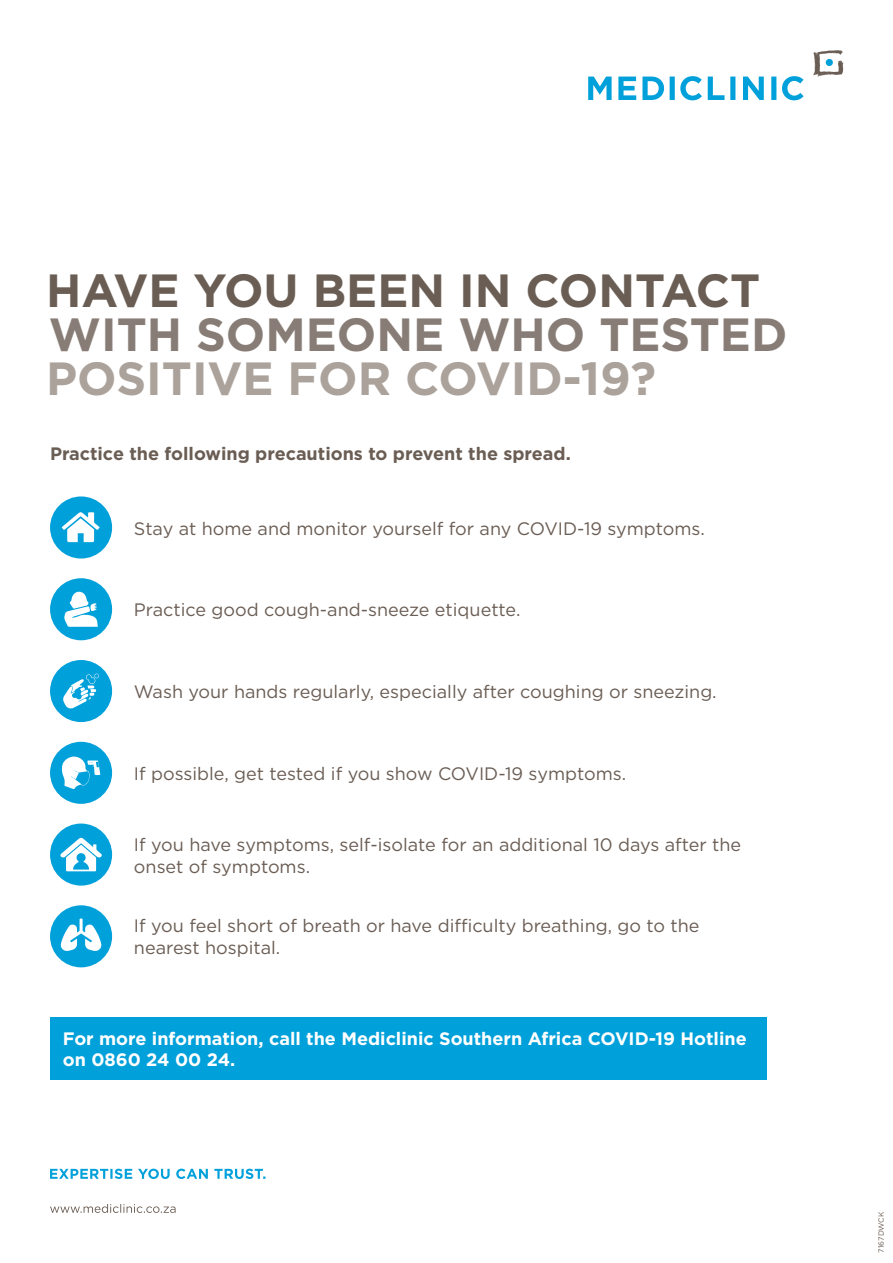
<style>
.page{position:relative;width:893px;height:1263px;background:#fff}
.page>*{position:absolute;margin:0;border:0;box-sizing:border-box;transform-origin:0 0}
.t1{font:700 46.5px "Gotham";color:#6a5d54}
.t2{font:700 46.5px "Gotham";color:#887d76}
.t3{font:700 46.5px "Gotham";color:#aba29b}
.t4{font:18px/21.6px "Gotham";color:#6a5d54}
.t5{font:700 18px/21.6px "Gotham";color:#fff}
.t6{font:700 18px "Gotham";color:#6a5d54}
.t7{font:7.5px "Gotham";color:#6a5d54}
</style>
<div class="page">
<svg style="left:50px;top:1169px;width:215px;height:10px"></svg>
<svg style="left:50px;top:1204px;width:126px;height:9px"></svg>
<svg style="left:813px;top:50px;width:30px;height:27px"></svg>
<svg style="left:588px;top:76px;width:216px;height:24px"></svg>
<div style="left:826px;top:59px;width:7px;height:7px;background:#00a0da;border-radius:50%"></div>
<div style="left:50px;top:1017px;width:716px;height:62px;background:#00a0da"></div>
<div style="left:50px;top:496px;width:62px;height:62px;background:#00a0da;border-radius:50%"></div>
<svg style="left:62px;top:512px;width:37px;height:30px"></svg>
<div style="left:50px;top:742px;width:62px;height:62px;background:#00a0da;border-radius:50%"></div>
<svg style="left:61px;top:756px;width:39px;height:33px"></svg>
<div style="left:50px;top:660px;width:62px;height:62px;background:#00a0da;border-radius:50%"></div>
<svg style="left:63px;top:674px;width:36px;height:35px"></svg>
<div style="left:50px;top:578px;width:62px;height:62px;background:#00a0da;border-radius:50%"></div>
<svg style="left:64px;top:592px;width:34px;height:35px"></svg>
<div style="left:50px;top:823px;width:62px;height:62px;background:#00a0da;border-radius:50%"></div>
<svg style="left:60px;top:837px;width:42px;height:34px"></svg>
<div style="left:50px;top:905px;width:62px;height:62px;background:#00a0da;border-radius:50%"></div>
<svg style="left:61px;top:918px;width:41px;height:33px"></svg>
<h1 class="t1" style="left:46px;top:259px;width:716px">HAVE YOU BEEN IN CONTACT</h1>
<h1 class="t2" style="left:49px;top:304px;width:740px">WITH SOMEONE WHO TESTED</h1>
<h1 class="t3" style="left:46px;top:348px;width:612px">POSITIVE FOR COVID-19?</h1>
<p class="t6" style="left:50px;top:441px;width:522px">Practice the following precautions to prevent the spread.</p>
<p class="t4" style="left:134px;top:517px;width:573px">Stay at home and monitor yourself for any COVID-19 symptoms.</p>
<p class="t4" style="left:134px;top:599px;width:388px">Practice good cough-and-sneeze etiquette.</p>
<p class="t4" style="left:134px;top:681px;width:584px">Wash your hands regularly, especially after coughing or sneezing.</p>
<p class="t4" style="left:134px;top:762px;width:494px">If possible, get tested if you show COVID-19 symptoms.</p>
<p class="t4" style="left:134px;top:833px;width:609px">If you have symptoms, self-isolate for an additional 10 days after the onset of symptoms.</p>
<p class="t4" style="left:134px;top:915px;width:567px">If you feel short of breath or have difficulty breathing, go to the nearest hospital.</p>
<p class="t5" style="left:63px;top:1027px;width:685px">For more information, call the Mediclinic Southern Africa COVID-19 Hotline on 0860 24 00 24.</p>
<p class="t7" style="left:876px;top:1253px;width:42px;rotate:-90deg">7167DWCK</p>
</div>
